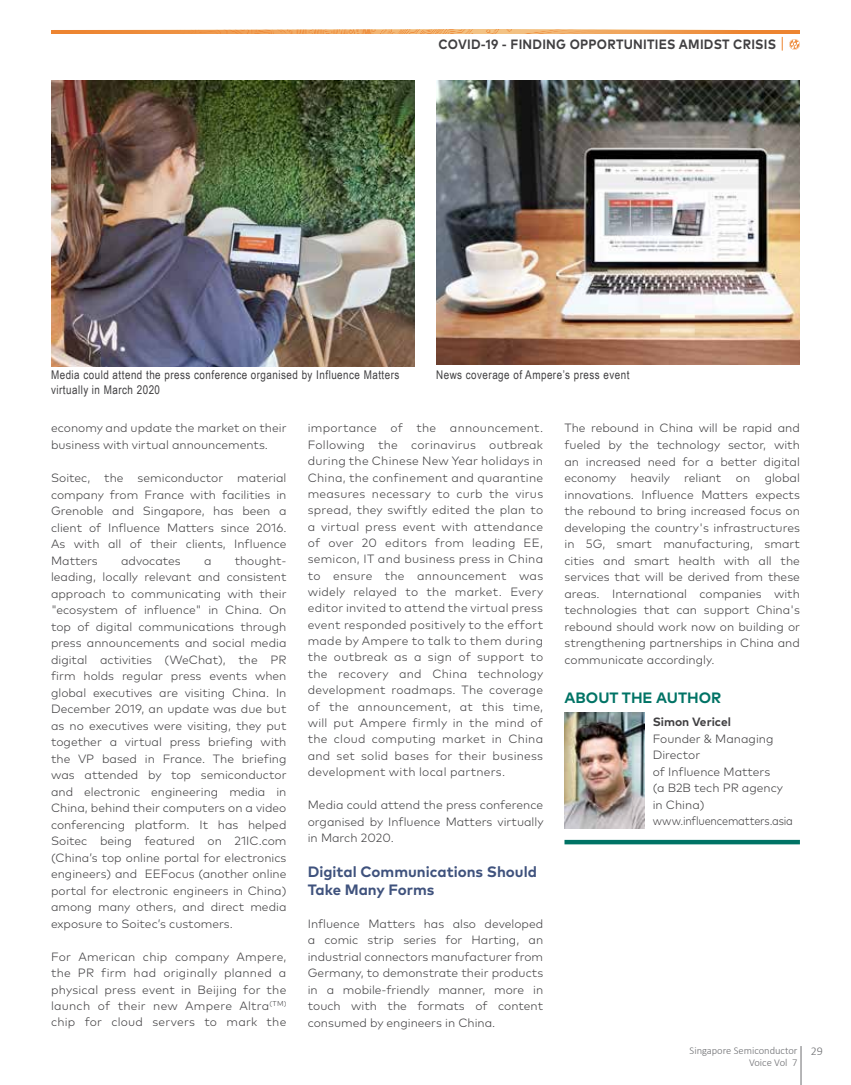
<style>
.page{position:relative;width:851px;height:1085px;background:#fff}
.page>*{position:absolute;margin:0;border:0;box-sizing:border-box;transform-origin:0 0}
.t1{font:700 15px/18px "Mark Pro";color:#3f527d}
.t2{font:700 15px "Mark Pro";color:#007365}
.t3{font:700 13.5px "Mark Pro";letter-spacing:.02em;color:#414042;scale:.91 1}
.t4{font:300 12px/16.5px "Mark Pro";color:#414042;text-align:justify}
.t5{font:12px/14.4px "Arial Narrow";letter-spacing:.04em;color:#414042}
.t6{font:700 12px "Mark Pro";color:#414042}
.t7{font:300 10.5px/12px "Calibri";color:#6d6e71}
.s1{font-size:12px}
</style>
<div class="page">
<div style="left:564px;top:839px;width:235px;height:5px;background:#007365"></div>
<svg style="left:789px;top:39px;width:11px;height:11px"></svg>
<svg style="left:781px;top:37px;width:1px;height:14px"></svg>
<hr style="left:51px;top:30px;width:748px;height:3px;background:#ed8430">
<img style="left:138px;top:30px;width:579px;height:3px">
<img style="left:436px;top:81px;width:363px;height:283px">
<img style="left:51px;top:81px;width:364px;height:285px">
<img style="left:564px;top:712px;width:80px;height:116px">
<hr style="left:800px;top:1045px;width:1px;height:39px;background:#6d6e71">
<p class="t3" style="left:438px;top:34px;width:372px">COVID-19 - FINDING OPPORTUNITIES AMIDST CRISIS</p>
<p class="t5" style="left:51px;top:367px;width:350px">Media could attend the press conference organised by Influence Matters virtually in March 2020</p>
<p class="t5" style="left:436px;top:367px;width:195px">News coverage of Ampere’s press event</p>
<p class="t4" style="left:51px;top:419px;width:237px">economy and update the market on their business with virtual announcements.</p>
<p class="t4" style="left:51px;top:468px;width:237px">Soitec, the semiconductor material company from France with facilities in Grenoble and Singapore, has been a client of Influence Matters since 2016.<br>As with all of their clients, Influence Matters</p>
<p class="t4" style="left:51px;top:551px;width:237px;text-indent:184px">thought&shy;leading, locally relevant and consistent approach to communicating with their "ecosystem of influence" in China. On top of digital communications through press announcements and social media digital activities (WeChat), the PR firm holds regular press events when global executives are visiting China. In December 2019, an update was due but as no executives were visiting, they put together a virtual press briefing with the VP based in France. The briefing was attended by top semiconductor and electronic engineering media in China, behind their computers on a video conferencing platform. It has helped Soitec being featured on 21IC.com (China’s top online portal for electronics engineers) and EEFocus (another online portal for electronic engineers in China) among many others, and direct media exposure to Soitec’s customers.</p>
<p class="t4" style="left:51px;top:947px;width:237px">For American chip company Ampere, the PR firm had originally planned a physical press event in Beijing for the launch of their new Ampere Altra<sup>(TM) </sup>chip for cloud servers to mark the</p>
<p class="t4" style="left:121px;top:551px;width:61px">advocates</p>
<p class="t4" style="left:204px;top:551px;width:9px">a</p>
<p class="t4" style="left:308px;top:419px;width:237px">importance of the announcement.<br>Following the corinavirus outbreak during the Chinese New Year holidays in China, the confinement and quarantine measures necessary to curb the virus spread, they swiftly edited the plan to a virtual press event with attendance of over 20 editors from leading EE, semicon, IT and business press in China to ensure the announcement was widely relayed to the market. Every editor invited to attend the virtual press event responded positively to the effort made by Ampere to talk to them during the outbreak as a sign of support to the recovery and China technology development roadmaps. The coverage of the announcement, at this time, will put Ampere firmly in the mind of the cloud computing market in China and set solid bases for their business development with local partners.</p>
<p class="t4" style="left:308px;top:795px;width:237px">Media could attend the press conference organised by Influence Matters virtually in March 2020.</p>
<p class="t1" style="left:308px;top:861px;width:231px">Digital Communications Should<br>Take Many Forms</p>
<p class="t4" style="left:308px;top:914px;width:237px">Influence Matters has also developed a comic strip series for Harting, an industrial connectors manufacturer from Germany, to demonstrate their products in a mobile-friendly manner, more in touch with the formats of content consumed by engineers in China.</p>
<p class="t4" style="left:564px;top:419px;width:237px">The rebound in China will be rapid and fueled by the technology sector, with an increased need for a better digital economy heavily reliant on global innovations. Influence Matters expects the rebound to bring increased focus on developing the country's infrastructures in 5G, smart manufacturing, smart cities and smart health with all the services that will be derived from these areas. International companies with technologies that can support China's rebound should work now on building or strengthening partnerships in China and communicate accordingly.</p>
<p class="t2" style="left:564px;top:686px;width:158px">ABOUT THE AUTHOR</p>
<p class="t6" style="left:652px;top:712px;width:80px">Simon Vericel</p>
<p class="t4" style="left:652px;top:729px;width:142px;text-align:left">Founder &amp; Managing<br>Director<br>of Influence Matters<br>(a B2B tech PR agency in China) www.influencematters.asia</p>
<p class="t7" style="left:748px;top:1044px;width:75px;text-indent:-59px">Singapore Semiconductor <span class="s1">29<br></span>Voice Vol 7</p>
</div>
